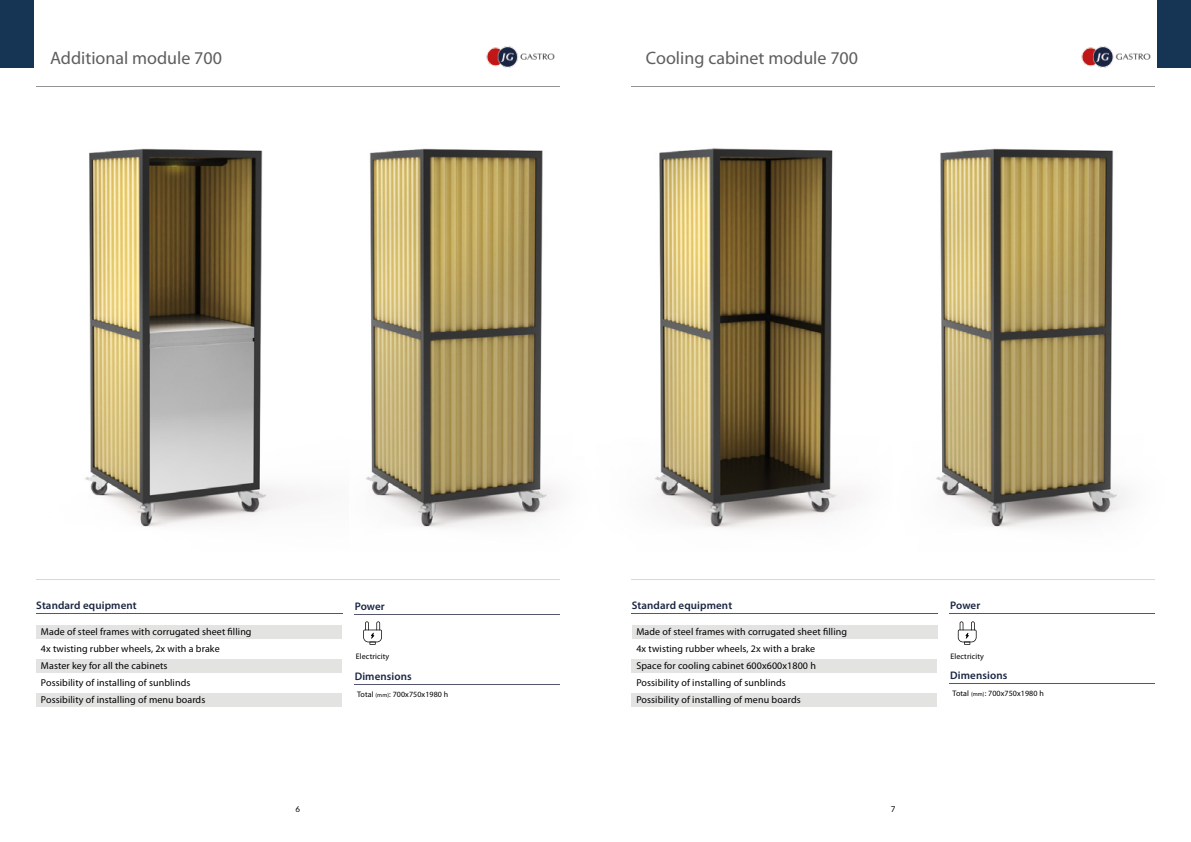
<style>
.page{position:relative;width:1191px;height:842px;background:#fff}
.page>*{position:absolute;margin:0;border:0;box-sizing:border-box;transform-origin:0 0}
.t1{font:18px "Myriad Pro";color:#5d5e5d}
.t2{font:600 11px "Myriad Pro";letter-spacing:.01em;color:#192542}
.t3{font:10px/17px "Myriad Pro";letter-spacing:.01em;color:#000}
.t4{font:8px "Myriad Pro";letter-spacing:.01em;color:#000}
.t5{font:8px "Lato";color:#000}
.s1{font-size:6px}
</style>
<div class="page">
<div style="left:36px;top:693px;width:306px;height:14px;background:#e3e3e2"></div>
<hr style="left:36px;top:86px;width:523px;height:1px;background:#949495">
<div style="left:0;top:0;width:33px;height:68px;background:#163453"></div>
<hr style="left:36px;top:579px;width:523px;height:1px;background:#dbd6d3">
<img style="left:486px;top:47px;width:68px;height:21px">
<img style="left:1081px;top:47px;width:69px;height:21px">
<hr style="left:631px;top:86px;width:524px;height:1px;background:#949495">
<hr style="left:631px;top:579px;width:524px;height:1px;background:#dbd6d3">
<div style="left:1157px;top:0;width:34px;height:68px;background:#163453"></div>
<hr style="left:354px;top:614px;width:205px;height:1px;background:#54556f">
<hr style="left:36px;top:613px;width:306px;height:1px;background:#54556f">
<div style="left:36px;top:625px;width:306px;height:13px;background:#e3e3e2"></div>
<div style="left:36px;top:659px;width:306px;height:14px;background:#e3e3e2"></div>
<svg style="left:363px;top:621px;width:19px;height:24px"></svg>
<hr style="left:354px;top:684px;width:205px;height:1px;background:#54556f">
<div style="left:631px;top:693px;width:306px;height:14px;background:#e3e3e2"></div>
<hr style="left:950px;top:613px;width:205px;height:1px;background:#54556f">
<hr style="left:631px;top:613px;width:306px;height:1px;background:#54556f">
<div style="left:632px;top:625px;width:305px;height:13px;background:#e3e3e2"></div>
<div style="left:631px;top:659px;width:306px;height:14px;background:#e3e3e2"></div>
<hr style="left:950px;top:683px;width:205px;height:1px;background:#54556f">
<img style="left:365px;top:148px;width:189px;height:380px">
<img style="left:85px;top:148px;width:226px;height:379px">
<img style="left:936px;top:148px;width:189px;height:380px">
<img style="left:654px;top:148px;width:201px;height:380px">
<svg style="left:957px;top:621px;width:19px;height:24px"></svg>
<p class="t1" style="left:50px;top:47px;width:173px">Additional module 700</p>
<p class="t1" style="left:646px;top:47px;width:214px">Cooling cabinet module 700</p>
<p class="t2" style="left:36px;top:599px;width:102px">Standard equipment</p>
<p class="t2" style="left:632px;top:599px;width:102px">Standard equipment</p>
<p class="t2" style="left:355px;top:599px;width:32px">Power</p>
<p class="t3" style="left:41px;top:623px;width:212px">Made of steel frames with corrugated sheet filling 4x twisting rubber wheels, 2x with a brake<br>Master key for all the cabinets<br>Possibility of installing of sunblinds<br>Possibility of installing of menu boards</p>
<p class="t3" style="left:636px;top:623px;width:212px">Made of steel frames with corrugated sheet filling<br>4x twisting rubber wheels, 2x with a brake<br>Space for cooling cabinet 600x600x1800 h</p>
<p class="t4" style="left:356px;top:651px;width:35px">Electricity</p>
<p class="t2" style="left:355px;top:669px;width:59px">Dimensions</p>
<p class="t4" style="left:357px;top:689px;width:93px">Total <span class="s1">(mm)</span>: 700x750x1980 h</p>
<p class="t3" style="left:636px;top:674px;width:166px">Possibility of installing of sunblinds<br>Possibility of installing of menu boards</p>
<p class="t5" style="left:295px;top:804px;width:6px">6</p>
<p class="t5" style="left:891px;top:804px;width:6px">7</p>
<p class="t2" style="left:950px;top:598px;width:32px">Power</p>
<p class="t4" style="left:950px;top:651px;width:35px">Electricity</p>
<p class="t2" style="left:950px;top:669px;width:59px">Dimensions</p>
<p class="t4" style="left:952px;top:689px;width:93px">Total <span class="s1">(mm)</span>: 700x750x1980 h</p>
</div>
